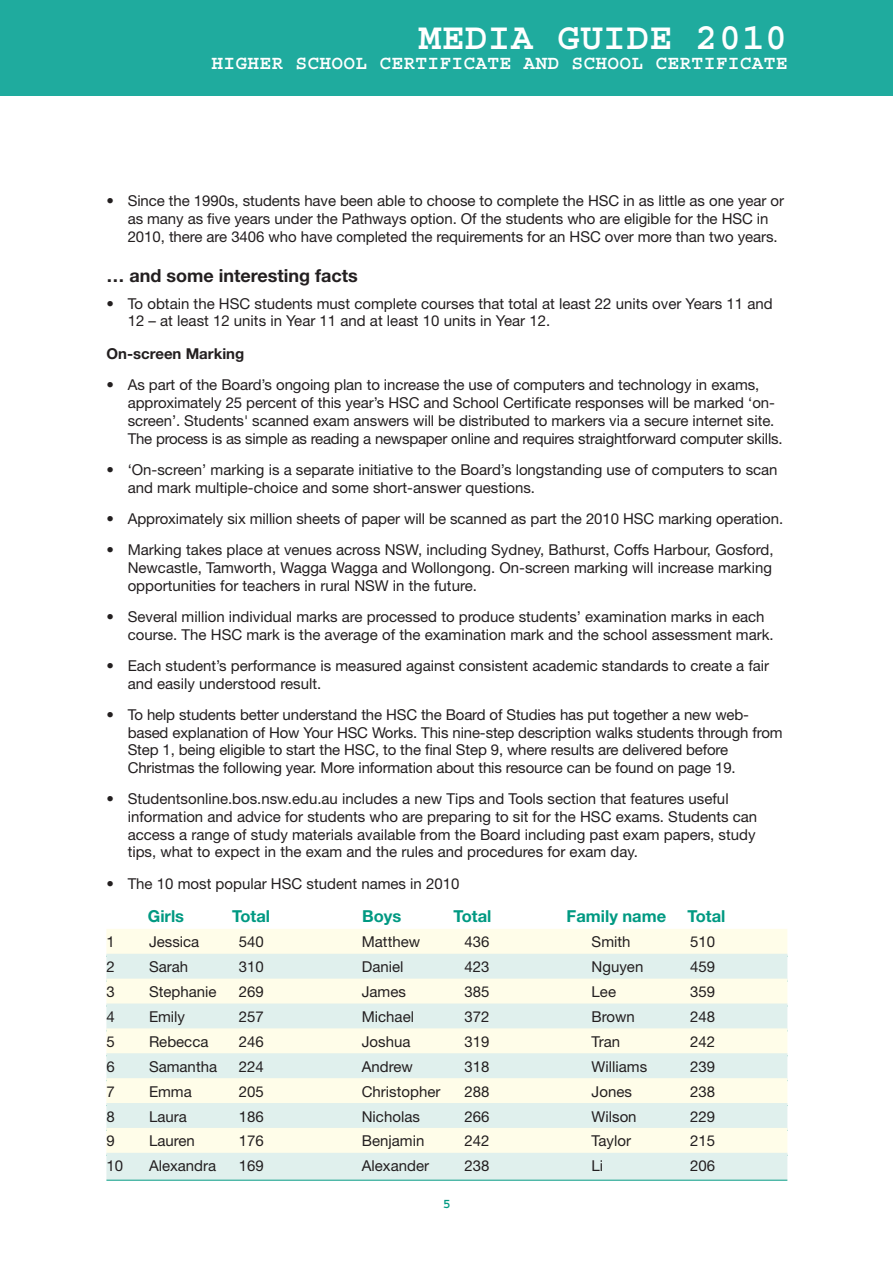
<style>
.page{position:relative;width:893px;height:1262px;background:#fff}
.page>*{position:absolute;margin:0;border:0;box-sizing:border-box;transform-origin:0 0}
.t1{font:700 37.5px "Courier Std";letter-spacing:.015em;color:#fff}
.t2{font:700 19.5px "Courier Std";letter-spacing:.015em;color:#fff}
.t3{font:700 18px "Helvetica Neue LT Std";color:#231f20}
.t4{font:700 16.5px "Helvetica Neue LT Std";color:#009982}
.t5{font:15px/17.7px "Helvetica Neue LT Std";color:#231f20}
.t6{font:700 15px "Helvetica Neue LT Std";color:#231f20}
.t7{font:700 13.5px "Courier Std";color:#009982}
</style>
<div class="page">
<div style="left:106px;top:929px;width:681px;height:27px;background:#fffde9"></div>
<div style="left:106px;top:954px;width:681px;height:27px;background:#e0f0ed"></div>
<div style="left:106px;top:979px;width:681px;height:27px;background:#fffde9"></div>
<div style="left:106px;top:1003px;width:681px;height:27px;background:#e0f0ed"></div>
<div style="left:106px;top:1028px;width:681px;height:27px;background:#fffde9"></div>
<div style="left:106px;top:1053px;width:681px;height:27px;background:#e0f0ed"></div>
<div style="left:106px;top:1078px;width:681px;height:27px;background:#fffde9"></div>
<div style="left:106px;top:1103px;width:681px;height:27px;background:#e0f0ed"></div>
<div style="left:106px;top:1128px;width:681px;height:27px;background:#fffde9"></div>
<div style="left:106px;top:1153px;width:681px;height:27px;background:#e0f0ed"></div>
<hr style="left:106px;top:1180px;width:681px;height:1px;background:#009982">
<div style="left:0;top:0;width:892px;height:96px;background:#1fab9e"></div>
<p class="t1" style="left:418px;top:26px;width:370px">MEDIA GUIDE 2010</p>
<p class="t2" style="left:211px;top:57px;width:577px">HIGHER SCHOOL CERTIFICATE AND SCHOOL CERTIFICATE</p>
<p class="t5" style="left:128px;top:194px;width:657px;text-indent:-21px">• Since the 1990s, students have been able to choose to complete the HSC in as little as one year or as many as five years under the Pathways option. Of the students who are eligible for the HSC in<br>2010, there are 3406 who have completed the requirements for an HSC over more than two years.</p>
<p class="t3" style="left:106px;top:269px;width:253px">… and some interesting facts</p>
<p class="t5" style="left:128px;top:296px;width:646px;text-indent:-21px">• To obtain the HSC students must complete courses that total at least 22 units over Years 11 and<br>12 – at least 12 units in Year 11 and at least 10 units in Year 12.</p>
<p class="t6" style="left:106px;top:348px;width:139px">On-screen Marking</p>
<p class="t5" style="left:128px;top:378px;width:656px;text-indent:-21px">• As part of the Board’s ongoing plan to increase the use of computers and technology in exams, approximately 25 percent of this year’s HSC and School Certificate responses will be marked ‘on&shy;screen’. Students' scanned exam answers will be distributed to markers via a secure internet site.<br>The process is as simple as reading a newspaper online and requires straightforward computer skills.</p>
<p class="t5" style="left:128px;top:462px;width:651px;text-indent:-21px">• ‘On-screen’ marking is a separate initiative to the Board’s longstanding use of computers to scan and mark multiple-choice and some short-answer questions.</p>
<p class="t5" style="left:106px;top:511px;width:678px">• Approximately six million sheets of paper will be scanned as part the 2010 HSC marking operation.</p>
<p class="t5" style="left:128px;top:542px;width:647px;text-align:justify;text-indent:-21px">• Marking takes place at venues across NSW, including Sydney, Bathurst, Coffs Harbour, Gosford, Newcastle, Tamworth, Wagga Wagga and Wollongong. On-screen marking will increase marking opportunities for teachers in rural NSW in the future.</p>
<p class="t5" style="left:128px;top:609px;width:647px;text-indent:-21px">• Several million individual marks are processed to produce students’ examination marks in each course. The HSC mark is the average of the examination mark and the school assessment mark.</p>
<p class="t5" style="left:128px;top:658px;width:642px;text-indent:-21px">• Each student’s performance is measured against consistent academic standards to create a fair and easily understood result.</p>
<p class="t5" style="left:128px;top:707px;width:656px;text-indent:-21px">• To help students better understand the HSC the Board of Studies has put together a new web&shy;based explanation of How Your HSC Works. This nine-step description walks students through from Step 1, being eligible to start the HSC, to the final Step 9, where results are delivered before Christmas the following year. More information about this resource can be found on page 19.</p>
<p class="t5" style="left:128px;top:792px;width:631px;text-indent:-21px">• Studentsonline.bos.nsw.edu.au includes a new Tips and Tools section that features useful information and advice for students who are preparing to sit for the HSC exams. Students can access a range of study materials available from the Board including past exam papers, study tips, what to expect in the exam and the rules and procedures for exam day.</p>
<p class="t5" style="left:106px;top:876px;width:354px">• The 10 most popular HSC student names in 2010</p>
<p class="t4" style="left:148px;top:911px;width:38px">Girls</p>
<p class="t4" style="left:232px;top:911px;width:39px">Total</p>
<p class="t4" style="left:362px;top:911px;width:41px">Boys</p>
<p class="t4" style="left:453px;top:911px;width:39px">Total</p>
<p class="t4" style="left:566px;top:911px;width:101px">Family name</p>
<p class="t4" style="left:687px;top:911px;width:39px">Total</p>
<p class="t5" style="left:106px;top:935px;width:10px">1</p>
<p class="t5" style="left:149px;top:935px;width:52px">Jessica</p>
<p class="t5" style="left:239px;top:935px;width:27px">540</p>
<p class="t5" style="left:361px;top:935px;width:60px">Matthew</p>
<p class="t5" style="left:464px;top:935px;width:27px">436</p>
<p class="t5" style="left:591px;top:935px;width:40px">Smith</p>
<p class="t5" style="left:689px;top:935px;width:27px">510</p>
<p class="t5" style="left:106px;top:959px;width:10px">2</p>
<p class="t5" style="left:149px;top:959px;width:41px">Sarah</p>
<p class="t5" style="left:239px;top:959px;width:27px">310</p>
<p class="t5" style="left:361px;top:959px;width:43px">Daniel</p>
<p class="t5" style="left:464px;top:959px;width:27px">423</p>
<p class="t5" style="left:591px;top:959px;width:53px">Nguyen</p>
<p class="t5" style="left:689px;top:959px;width:27px">459</p>
<p class="t5" style="left:106px;top:984px;width:10px">3</p>
<p class="t5" style="left:149px;top:984px;width:69px">Stephanie</p>
<p class="t5" style="left:239px;top:984px;width:27px">269</p>
<p class="t5" style="left:361px;top:984px;width:46px">James</p>
<p class="t5" style="left:464px;top:984px;width:27px">385</p>
<p class="t5" style="left:591px;top:984px;width:26px">Lee</p>
<p class="t5" style="left:689px;top:984px;width:27px">359</p>
<p class="t5" style="left:106px;top:1009px;width:10px">4</p>
<p class="t5" style="left:149px;top:1009px;width:38px">Emily</p>
<p class="t5" style="left:239px;top:1009px;width:27px">257</p>
<p class="t5" style="left:361px;top:1009px;width:54px">Michael</p>
<p class="t5" style="left:464px;top:1009px;width:27px">372</p>
<p class="t5" style="left:591px;top:1009px;width:45px">Brown</p>
<p class="t5" style="left:689px;top:1009px;width:27px">248</p>
<p class="t5" style="left:106px;top:1034px;width:10px">5</p>
<p class="t5" style="left:149px;top:1034px;width:61px">Rebecca</p>
<p class="t5" style="left:239px;top:1034px;width:27px">246</p>
<p class="t5" style="left:361px;top:1034px;width:50px">Joshua</p>
<p class="t5" style="left:464px;top:1034px;width:27px">319</p>
<p class="t5" style="left:591px;top:1034px;width:30px">Tran</p>
<p class="t5" style="left:689px;top:1034px;width:27px">242</p>
<p class="t5" style="left:106px;top:1059px;width:10px">6</p>
<p class="t5" style="left:149px;top:1059px;width:70px">Samantha</p>
<p class="t5" style="left:239px;top:1059px;width:27px">224</p>
<p class="t5" style="left:361px;top:1059px;width:53px">Andrew</p>
<p class="t5" style="left:464px;top:1059px;width:27px">318</p>
<p class="t5" style="left:591px;top:1059px;width:57px">Williams</p>
<p class="t5" style="left:689px;top:1059px;width:27px">239</p>
<p class="t5" style="left:106px;top:1084px;width:10px">7</p>
<p class="t5" style="left:149px;top:1084px;width:44px">Emma</p>
<p class="t5" style="left:239px;top:1084px;width:27px">205</p>
<p class="t5" style="left:361px;top:1084px;width:80px">Christopher</p>
<p class="t5" style="left:464px;top:1084px;width:27px">288</p>
<p class="t5" style="left:591px;top:1084px;width:42px">Jones</p>
<p class="t5" style="left:689px;top:1084px;width:27px">238</p>
<p class="t5" style="left:106px;top:1109px;width:10px">8</p>
<p class="t5" style="left:149px;top:1109px;width:39px">Laura</p>
<p class="t5" style="left:239px;top:1109px;width:27px">186</p>
<p class="t5" style="left:361px;top:1109px;width:60px">Nicholas</p>
<p class="t5" style="left:464px;top:1109px;width:27px">266</p>
<p class="t5" style="left:591px;top:1109px;width:46px">Wilson</p>
<p class="t5" style="left:689px;top:1109px;width:27px">229</p>
<p class="t5" style="left:106px;top:1134px;width:10px">9</p>
<p class="t5" style="left:149px;top:1134px;width:47px">Lauren</p>
<p class="t5" style="left:239px;top:1134px;width:27px">176</p>
<p class="t5" style="left:361px;top:1134px;width:64px">Benjamin</p>
<p class="t5" style="left:464px;top:1134px;width:27px">242</p>
<p class="t5" style="left:591px;top:1134px;width:41px">Taylor</p>
<p class="t5" style="left:689px;top:1134px;width:27px">215</p>
<p class="t5" style="left:106px;top:1159px;width:18px">10</p>
<p class="t5" style="left:149px;top:1159px;width:69px">Alexandra</p>
<p class="t5" style="left:239px;top:1159px;width:27px">169</p>
<p class="t5" style="left:361px;top:1159px;width:69px">Alexander</p>
<p class="t5" style="left:464px;top:1159px;width:27px">238</p>
<p class="t5" style="left:591px;top:1159px;width:13px">Li</p>
<p class="t5" style="left:689px;top:1159px;width:27px">206</p>
<p class="t7" style="left:442px;top:1199px;width:10px">5</p>
</div>
